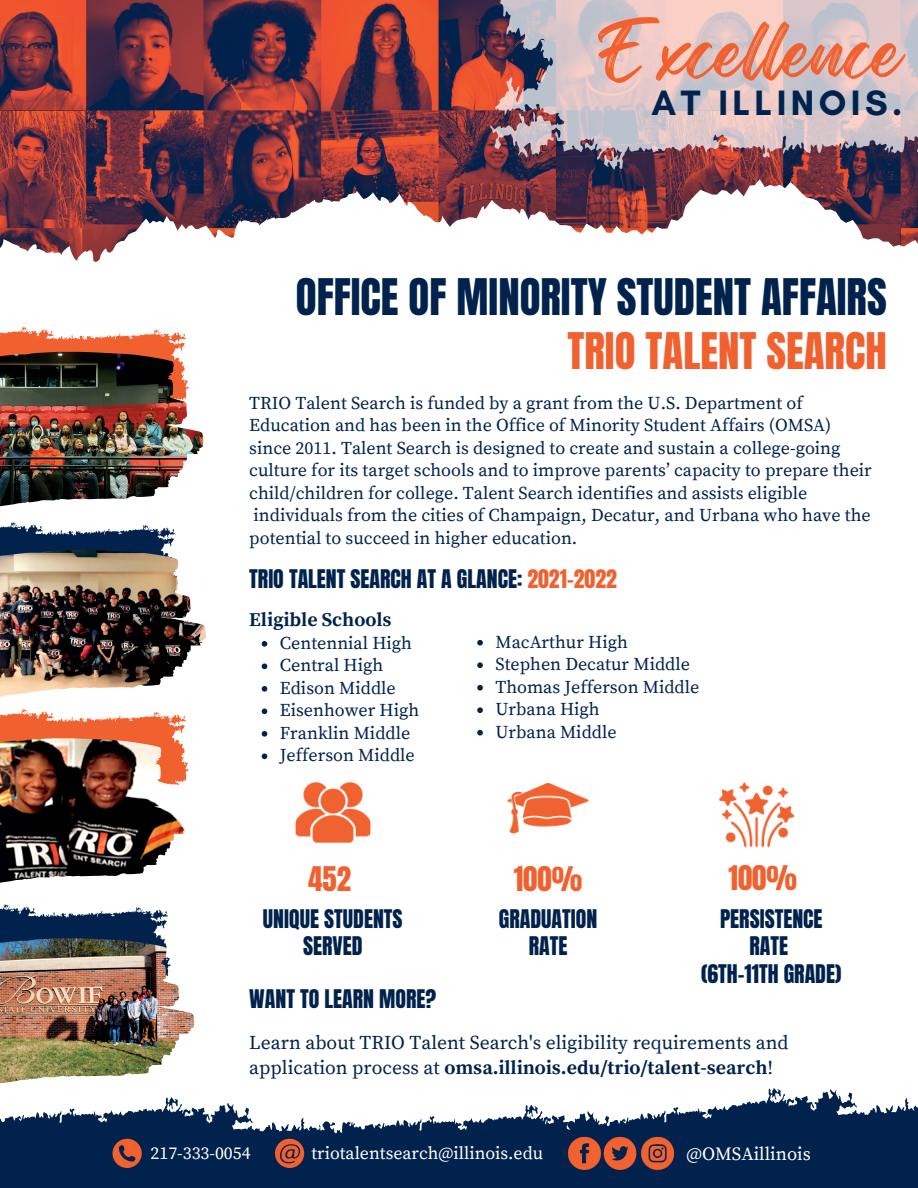
<style>
.page{position:relative;width:918px;height:1188px;background:#fff}
.page>*{position:absolute;margin:0;border:0;box-sizing:border-box;transform-origin:0 0}
.t1{font:68.85px "Regular Brush";color:#f16130}
.t2{font:42.9px "Anton";color:#01224d}
.t3{font:42.9px "Anton";color:#f16130}
.t4{font:700 35.85px "Glacial Indifference";letter-spacing:.125em;color:#01224d}
.t5{font:28.95px "Anton";color:#f16130}
.t6{font:21.9px/27.5px "Anton";color:#01224d;text-align:center}
.t7{font:19.5px/24.8px "Source Serif Pro";color:#01224d}
.t8{font:700 19.5px "Source Serif Pro";color:#01224d}
.t9{font:18.6px "Source Serif Pro";color:#fff}
.t10{font:18px/22.5px "Source Serif Pro";color:#01224d}
.t11{font:17.85px "Source Serif Pro";color:#fff}
.s1{color:#f16130}
.s2{font-weight:700}
</style>
<div class="page">
<img style="left:0;top:0;width:478px;height:157px">
<svg style="left:0;top:157px;width:478px;height:22px;background:#79343e"></svg>
<svg style="left:0;top:179px;width:918px;height:83px"></svg>
<svg style="left:478px;top:0;width:440px;height:199px;background:#b3979d"></svg>
<svg style="left:0;top:327px;width:187px;height:25px"></svg>
<svg style="left:0;top:709px;width:189px;height:62px"></svg>
<svg style="left:0;top:522px;width:176px;height:28px"></svg>
<img style="left:0;top:352px;width:203px;height:155px">
<img style="left:0;top:550px;width:205px;height:147px">
<img style="left:0;top:738px;width:188px;height:145px">
<svg style="left:619px;top:1088px;width:299px;height:100px;fill:#01224d"></svg>
<svg style="left:0;top:1097px;width:619px;height:91px;fill:#01224d"></svg>
<svg style="left:113px;top:1139px;width:29px;height:29px"></svg>
<svg style="left:275px;top:1139px;width:29px;height:29px"></svg>
<img style="left:562px;top:1131px;width:37px;height:44px">
<img style="left:642px;top:1131px;width:37px;height:44px">
<img style="left:599px;top:1131px;width:43px;height:44px">
<svg style="left:0;top:904px;width:168px;height:34px"></svg>
<img style="left:0;top:938px;width:194px;height:146px">
<img style="left:295px;top:782px;width:76px;height:62px">
<img style="left:507px;top:783px;width:82px;height:51px">
<img style="left:718px;top:782px;width:77px;height:66px">
<svg style="left:262px;top:641px;width:5px;height:6px"></svg>
<svg style="left:262px;top:664px;width:5px;height:5px"></svg>
<svg style="left:262px;top:686px;width:5px;height:6px"></svg>
<svg style="left:262px;top:709px;width:5px;height:5px"></svg>
<svg style="left:262px;top:731px;width:5px;height:6px"></svg>
<svg style="left:262px;top:754px;width:5px;height:5px"></svg>
<svg style="left:477px;top:640px;width:6px;height:6px"></svg>
<svg style="left:477px;top:662px;width:6px;height:6px"></svg>
<svg style="left:477px;top:685px;width:6px;height:6px"></svg>
<svg style="left:477px;top:707px;width:6px;height:6px"></svg>
<svg style="left:477px;top:730px;width:6px;height:6px"></svg>
<p class="t1" style="left:594px;top:-4px;width:310px">Excellence</p>
<p class="t4" style="left:652px;top:81px;width:252px">AT ILLINOIS.</p>
<p class="t2" style="left:296px;top:267px;width:593px">OFFICE OF MINORITY STUDENT AFFAIRS</p>
<p class="t3" style="left:567px;top:320px;width:321px">TRIO TALENT SEARCH</p>
<p class="t10" style="left:249px;top:392px;width:584px">TRIO Talent Search is funded by a grant from the U.S. Department of<br>Education and has been in the Office of Minority Student Affairs (OMSA)</p>
<p class="t10" style="left:249px;top:437px;width:624px">since 2011. Talent Search is designed to create and sustain a college-going culture for its target schools and to improve parents’ capacity to prepare their child/children for college. Talent Search identifies and assists eligible individuals from the cities of Champaign, Decatur, and Urbana who have the potential to succeed in higher education.</p>
<p class="t6" style="left:249px;top:565px;width:369px">TRIO TALENT SEARCH AT A GLANCE: <span class="s1">2021-2022</span></p>
<p class="t8" style="left:249px;top:608px;width:144px">Eligible Schools</p>
<p class="t10" style="left:280px;top:632px;width:134px">Centennial High</p>
<p class="t10" style="left:280px;top:655px;width:105px">Central High</p>
<p class="t10" style="left:280px;top:677px;width:117px">Edison Middle</p>
<p class="t10" style="left:280px;top:700px;width:141px">Eisenhower High</p>
<p class="t10" style="left:280px;top:722px;width:132px">Franklin Middle</p>
<p class="t10" style="left:280px;top:745px;width:136px">Jefferson Middle</p>
<p class="t10" style="left:495px;top:631px;width:134px">MacArthur High</p>
<p class="t10" style="left:495px;top:654px;width:196px">Stephen Decatur Middle</p>
<p class="t10" style="left:495px;top:676px;width:205px">Thomas Jefferson Middle</p>
<p class="t10" style="left:495px;top:699px;width:106px">Urbana High</p>
<p class="t10" style="left:495px;top:721px;width:123px">Urbana Middle</p>
<p class="t5" style="left:308px;top:858px;width:44px">452</p>
<p class="t5" style="left:514px;top:858px;width:70px">100%</p>
<p class="t5" style="left:728px;top:857px;width:70px">100%</p>
<p class="t6" style="left:263px;top:905px;width:141px">UNIQUE STUDENTS<br>SERVED</p>
<p class="t6" style="left:499px;top:905px;width:100px">GRADUATION<br>RATE</p>
<p class="t6" style="left:720px;top:905px;width:104px">PERSISTENCE<br>RATE</p>
<p class="t6" style="left:701px;top:960px;width:142px">(6TH-11TH GRADE)</p>
<p class="t6" style="left:249px;top:986px;width:188px">WANT TO LEARN MORE?</p>
<p class="t7" style="left:249px;top:1031px;width:541px">Learn about TRIO Talent Search's eligibility requirements and application process at <span class="s2">omsa.illinois.edu/trio/talent-search</span>!</p>
<p class="t11" style="left:151px;top:1143px;width:101px">217-333-0054</p>
<p class="t11" style="left:311px;top:1143px;width:233px">triotalentsearch@illinois.edu</p>
<p class="t9" style="left:686px;top:1143px;width:126px">@OMSAillinois</p>
</div>
